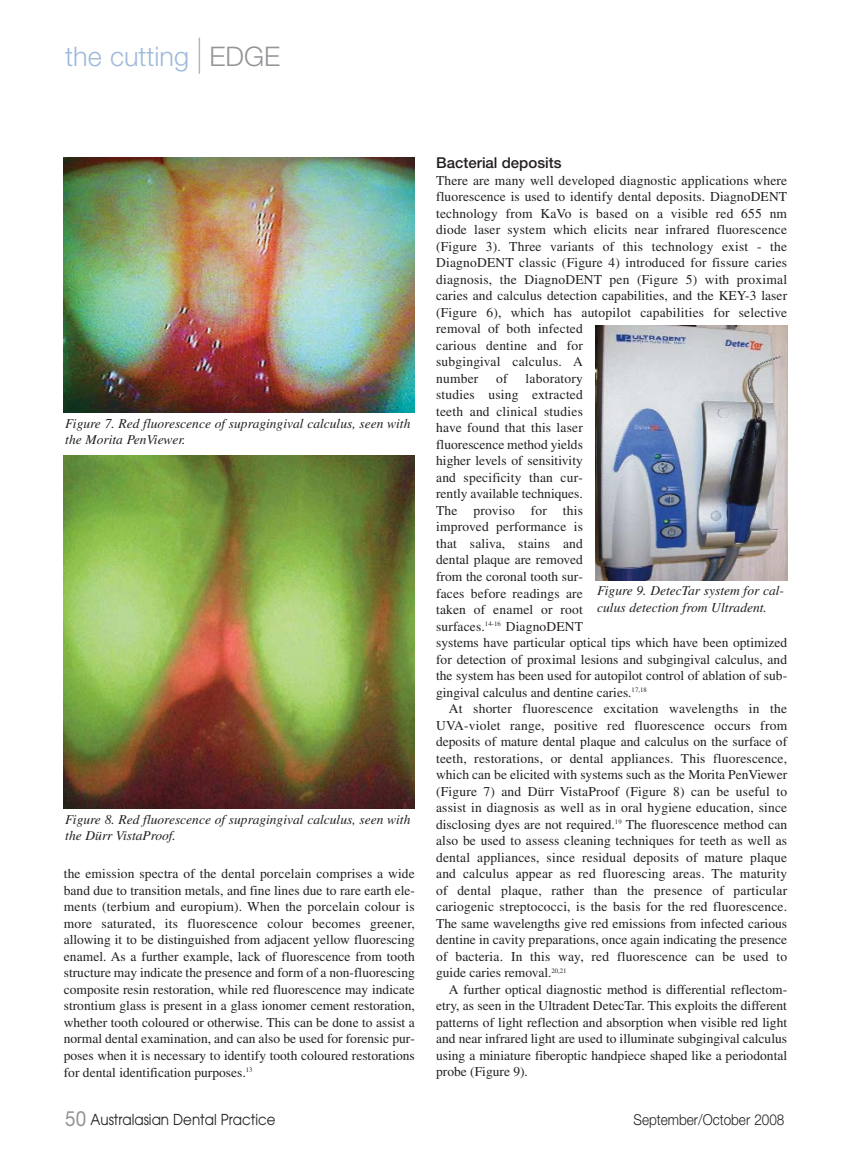
<style>
.page{position:relative;width:851px;height:1149px;background:#fff}
.page>*{position:absolute;margin:0;border:0;box-sizing:border-box;transform-origin:0 0}
.t1{font:300 27px "Helvetica Neue";color:#a0bbd9}
.t2{font:15px "Avant Garde";color:#231f20;scale:.9 1}
.t3{font:300 15px "Helvetica Neue";color:#231f20;scale:.9 1}
.t4{font:500 15px "Helvetica Neue";color:#231f20}
.t5{font:13.5px/16.5px "Times";letter-spacing:.01em;color:#231f20;text-align:justify}
.t6{font:italic 13.5px/16.5px "Times";color:#231f20}
.s1{font-size:36px;color:#939598}
.s2{color:#939598}
.s3{font-family:"Helvetica Neue";font-size:21px;color:#939598}
</style>
<div class="page">
<img style="left:595px;top:325px;width:192px;height:255px">
<img style="left:64px;top:157px;width:351px;height:255px">
<img style="left:64px;top:455px;width:351px;height:353px">
<h1 class="t1" style="left:65px;top:46px;width:216px">the cutting <span class="s1">|</span> <span class="s2">EDGE</span></h1>
<p class="t6" style="left:65px;top:416px;width:346px">Figure 7. Red fluorescence of supragingival calculus, seen with the Morita PenViewer.</p>
<p class="t6" style="left:65px;top:811px;width:346px">Figure 8. Red fluorescence of supragingival calculus, seen with the Dürr VistaProof.</p>
<p class="t5" style="left:64px;top:866px;width:353px">the emission spectra of the dental porcelain comprises a wide band due to transition metals, and fine lines due to rare earth ele&shy;ments (terbium and europium). When the porcelain colour is more saturated, its fluorescence colour becomes greener, allowing it to be distinguished from adjacent yellow fluorescing enamel. As a further example, lack of fluorescence from tooth structure may indicate the presence and form of a non-fluorescing composite resin restoration, while red fluorescence may indicate strontium glass is present in a glass ionomer cement restoration, whether tooth coloured or otherwise. This can be done to assist a normal dental examination, and can also be used for forensic pur&shy;poses when it is necessary to identify tooth coloured restorations for dental identification purposes.<sup>13</sup></p>
<p class="t4" style="left:436px;top:157px;width:127px">Bacterial deposits</p>
<p class="t5" style="left:436px;top:173px;width:352px;text-align:left">There are many well developed diagnostic applications where fluorescence is used to identify dental deposits. DiagnoDENT technology from KaVo is based on a visible red 655 nm diode laser system which elicits near infrared fluorescence (Figure 3). Three variants of this technology exist - the DiagnoDENT classic (Figure 4) introduced for fissure caries diagnosis, the DiagnoDENT pen (Figure 5) with proximal caries and calculus detection capabilities, and the KEY-3 laser (Figure 6), which has autopilot capabilities for selective removal of both infected<br>carious dentine and for<br>subgingival calculus. A<br>number</p>
<p class="t5" style="left:436px;top:371px;width:352px;text-align:left;text-indent:89px">laboratory<br>studies using extracted<br>teeth and clinical studies<br>have found that this laser<br>fluorescence method yields<br>higher levels of sensitivity<br>and specificity than cur-<br>rently available techniques.<br>The proviso for this<br>improved performance is<br>that saliva, stains and<br>dental plaque are removed<br>from the coronal tooth sur-<br>faces before readings are<br>taken of enamel or root<br>surfaces.<sup>14-16</sup> DiagnoDENT<br>systems have particular optical tips which have been optimized for detection of proximal lesions and subgingival calculus, and the system has been used for autopilot control of ablation of sub&shy;gingival calculus and dentine caries.<sup>17,18</sup></p>
<p class="t5" style="left:436px;top:701px;width:352px;text-indent:13px">At shorter fluorescence excitation wavelengths in the UVA-violet range, positive red fluorescence occurs from deposits of mature dental plaque and calculus on the surface of teeth, restorations, or dental appliances. This fluorescence, which can be elicited with systems such as the Morita PenViewer (Figure 7) and Dürr VistaProof (Figure 8) can be useful to assist in diagnosis as well as in oral hygiene education, since disclosing dyes are not required.<sup>19</sup> The fluorescence method can also be used to assess cleaning techniques for teeth as well as dental appliances, since residual deposits of mature plaque and calculus appear as red fluorescing areas. The maturity of dental plaque, rather than the presence of particular cariogenic streptococci, is the basis for the red fluorescence.<br>The same wavelengths give red emissions from infected carious dentine in cavity preparations, once again indicating the presence of bacteria. In this way, red fluorescence can be used to guide caries removal.<sup>20,21</sup></p>
<p class="t5" style="left:436px;top:982px;width:352px;text-indent:13px">A further optical diagnostic method is differential reflectom&shy;etry, as seen in the Ultradent DetecTar. This exploits the different patterns of light reflection and absorption when visible red light and near infrared light are used to illuminate subgingival calculus using a miniature fiberoptic handpiece shaped like a periodontal probe (Figure 9).</p>
<p class="t5" style="left:496px;top:371px;width:13px">of</p>
<p class="t6" style="left:597px;top:583px;width:188px">Figure 9. DetecTar system for cal&shy;culus detection from Ultradent.</p>
<p class="t2" style="left:65px;top:1113px;width:235px"><span class="s3">50</span> Australasian Dental Practice</p>
<p class="t3" style="left:633px;top:1113px;width:169px">September/October 2008</p>
</div>
